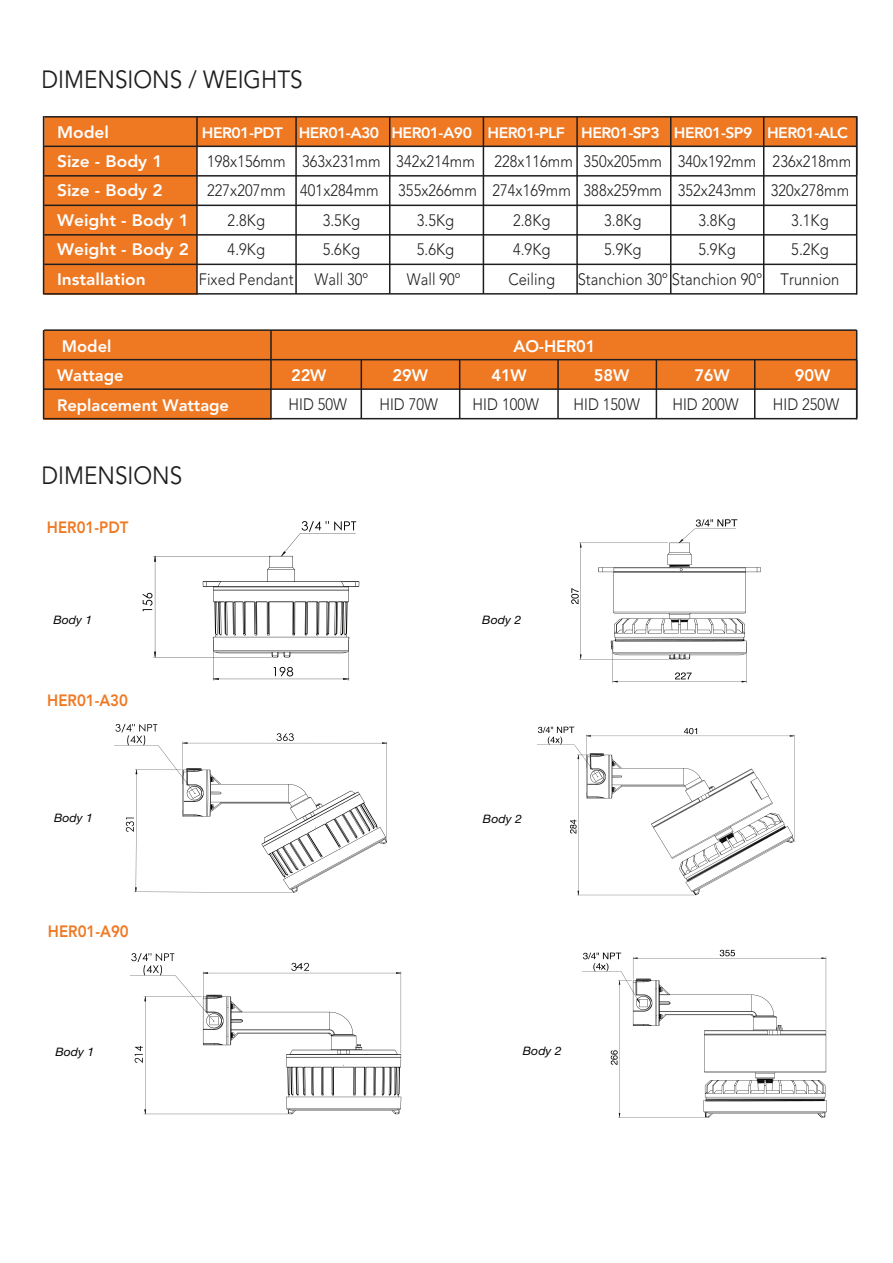
<style>
.page{position:relative;width:893px;height:1263px;background:#fff}
.page>*{position:absolute;margin:0;border:0;box-sizing:border-box;transform-origin:0 0}
.t1{font:24.75px "Avenir LT Std";color:#201d1d;scale:.91 1}
.t2{font:300 16.5px/29.4px "Avenir LT Std";letter-spacing:.005em;color:#201d1d;text-align:center;scale:.89 1}
.t3{font:800 16.5px/29.4px "Avenir LT Std";color:#fff;scale:1.05 1}
.t4{font:800 16.5px/29.4px "Avenir LT Std";color:#fff}
.t5{font:800 16.35px "Avenir LT Std";color:#ef7923;scale:.92 1}
.t6{font:800 15px "Avenir LT Std";letter-spacing:-.035em;color:#fff;scale:1.05 1}
.t7{font:italic 11.7px "Helvetica Neue LT Std";color:#040503;scale:1.05 1}
</style>
<div class="page">
<div style="left:183px;top:330px;width:674px;height:59px;background:#ef7923"></div>
<div style="left:44px;top:330px;width:227px;height:89px;background:#ef7923"></div>
<hr style="left:43px;top:359px;width:813px;height:1px;background:#201d1e">
<hr style="left:44px;top:388px;width:813px;height:2px;background:#201d1e">
<hr style="left:44px;top:329px;width:813px;height:2px;background:#201d1e">
<hr style="left:44px;top:418px;width:813px;height:1px;background:#201d1e">
<hr style="left:270px;top:330px;width:2px;height:89px;background:#201d1e">
<hr style="left:361px;top:360px;width:1px;height:59px;background:#201d1e">
<hr style="left:459px;top:360px;width:1px;height:59px;background:#201d1e">
<hr style="left:557px;top:360px;width:2px;height:59px;background:#201d1e">
<hr style="left:656px;top:360px;width:1px;height:59px;background:#201d1e">
<hr style="left:754px;top:360px;width:1px;height:59px;background:#201d1e">
<hr style="left:856px;top:330px;width:1px;height:89px;background:#201d1e">
<hr style="left:43px;top:330px;width:1px;height:89px;background:#201d1e">
<div style="left:197px;top:117px;width:660px;height:29px;background:#ef7923"></div>
<div style="left:44px;top:116px;width:153px;height:178px;background:#ef7923"></div>
<hr style="left:44px;top:116px;width:812px;height:2px;background:#201d1e">
<hr style="left:44px;top:146px;width:813px;height:1px;background:#201d1e">
<hr style="left:44px;top:175px;width:813px;height:2px;background:#201d1e">
<hr style="left:44px;top:205px;width:813px;height:1px;background:#201d1e">
<hr style="left:44px;top:234px;width:813px;height:2px;background:#201d1e">
<hr style="left:44px;top:264px;width:813px;height:1px;background:#201d1e">
<hr style="left:44px;top:293px;width:813px;height:2px;background:#201d1e">
<hr style="left:196px;top:116px;width:2px;height:179px;background:#201d1e">
<hr style="left:295px;top:117px;width:2px;height:177px;background:#201d1e">
<hr style="left:389px;top:117px;width:1px;height:177px;background:#201d1e">
<hr style="left:483px;top:117px;width:1px;height:177px;background:#201d1e">
<hr style="left:576px;top:117px;width:2px;height:177px;background:#201d1e">
<hr style="left:670px;top:117px;width:1px;height:177px;background:#201d1e">
<hr style="left:856px;top:116px;width:1px;height:179px;background:#201d1e">
<hr style="left:763px;top:117px;width:1px;height:177px;background:#201d1e">
<hr style="left:43px;top:116px;width:1px;height:178px;background:#201d1e">
<svg style="left:571px;top:519px;width:190px;height:164px"></svg>
<svg style="left:114px;top:724px;width:274px;height:169px"></svg>
<svg style="left:537px;top:727px;width:258px;height:169px"></svg>
<svg style="left:142px;top:521px;width:217px;height:160px"></svg>
<svg style="left:582px;top:950px;width:245px;height:168px"></svg>
<svg style="left:130px;top:953px;width:272px;height:162px"></svg>
<h1 class="t1" style="left:42px;top:66px;width:289px">DIMENSIONS / WEIGHTS</h1>
<p class="t3" style="left:57px;top:117px;width:127px">Model<br>Size - Body 1<br>Size - Body 2<br>Weight - Body 1<br>Weight - Body 2<br>Installation</p>
<p class="t6" style="left:767px;top:124px;width:79px">HER01-ALC</p>
<p class="t6" style="left:202px;top:124px;width:526px">HER01-PDT HER01-A30 HER01-A90 HER01-PLF HER01-SP3 HER01-SP9</p>
<p class="t2" style="left:199px;top:147px;width:108px">198x156mm<br>227x207mm<br>2.8Kg<br>4.9Kg<br>Fixed Pendant</p>
<p class="t2" style="left:300px;top:147px;width:92px">363x231mm<br>401x284mm<br>3.5Kg<br>5.6Kg<br>Wall 30º</p>
<p class="t2" style="left:396px;top:147px;width:92px">342x214mm<br>355x266mm<br>3.5Kg<br>5.6Kg<br>Wall 90º</p>
<p class="t2" style="left:492px;top:147px;width:92px">228x116mm<br>274x169mm<br>2.8Kg<br>4.9Kg<br>Ceiling</p>
<p class="t2" style="left:584px;top:147px;width:90px">350x205mm</p>
<p class="t2" style="left:678px;top:147px;width:90px">340x192mm<br>352x243mm<br>3.8Kg<br>5.9Kg</p>
<p class="t2" style="left:771px;top:147px;width:92px">236x218mm<br>320x278mm<br>3.1Kg<br>5.2Kg<br>Trunnion</p>
<p class="t2" style="left:584px;top:176px;width:90px">388x259mm</p>
<p class="t2" style="left:604px;top:205px;width:43px">3.8Kg</p>
<p class="t2" style="left:604px;top:235px;width:43px">5.9Kg</p>
<p class="t2" style="left:578px;top:264px;width:209px">Stanchion 30º Stanchion 90º</p>
<p class="t4" style="left:57px;top:331px;width:174px">Model<br>Wattage<br>Replacement Wattage</p>
<h1 class="t1" style="left:42px;top:461px;width:156px">DIMENSIONS</h1>
<p class="t5" style="left:47px;top:518px;width:90px">HER01-PDT</p>
<p class="t4" style="left:514px;top:332px;width:84px">AO-HER01</p>
<p class="t4" style="left:291px;top:360px;width:37px">22W</p>
<p class="t4" style="left:392px;top:360px;width:37px">29W</p>
<p class="t4" style="left:491px;top:360px;width:37px">41W</p>
<p class="t4" style="left:594px;top:360px;width:37px">58W</p>
<p class="t4" style="left:694px;top:360px;width:37px">76W</p>
<p class="t4" style="left:795px;top:360px;width:37px">90W</p>
<p class="t2" style="left:288px;top:390px;width:67px">HID 50W</p>
<p class="t2" style="left:379px;top:390px;width:67px">HID 70W</p>
<p class="t2" style="left:473px;top:390px;width:76px">HID 100W</p>
<p class="t2" style="left:573px;top:390px;width:76px">HID 150W</p>
<p class="t2" style="left:672px;top:390px;width:76px">HID 200W</p>
<p class="t2" style="left:773px;top:390px;width:76px">HID 250W</p>
<p class="t7" style="left:53px;top:612px;width:39px">Body 1</p>
<p class="t7" style="left:482px;top:613px;width:39px">Body 2</p>
<p class="t5" style="left:47px;top:691px;width:89px">HER01-A30</p>
<p class="t7" style="left:54px;top:811px;width:39px">Body 1</p>
<p class="t7" style="left:483px;top:812px;width:39px">Body 2</p>
<p class="t5" style="left:48px;top:921px;width:89px">HER01-A90</p>
<p class="t7" style="left:55px;top:1045px;width:39px">Body 1</p>
<p class="t7" style="left:523px;top:1044px;width:39px">Body 2</p>
</div>
